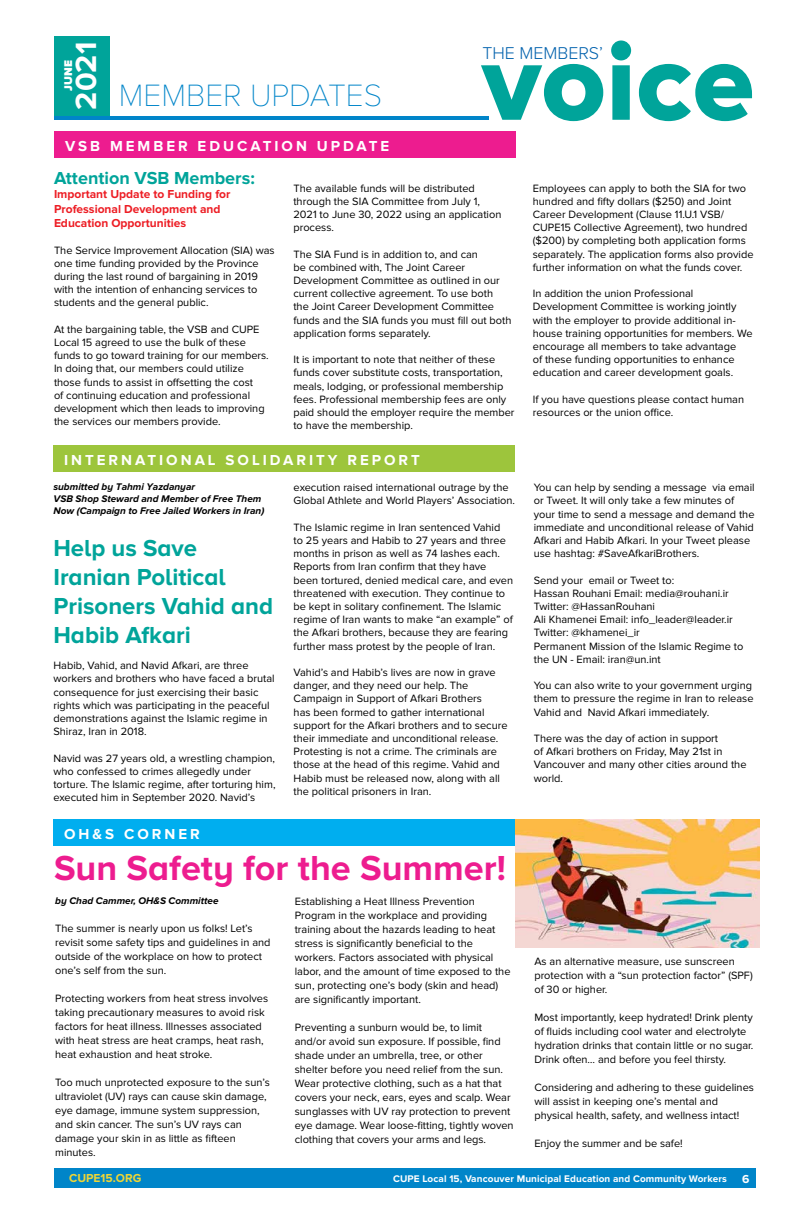
<style>
.page{position:relative;width:810px;height:1224px;background:#fff}
.page>*{position:absolute;margin:0;border:0;box-sizing:border-box;transform-origin:0 0}
.t1{font:112.8px "Proxima Nova A Extrabld";color:#00a49a}
.t2{font:700 36px "Proxima Nova A";color:#ed1c8f}
.t3{font:100 32px "Proxima Nova A";color:#0085c9}
.t4{font:700 30.3px "Proxima Nova A";color:#fff}
.t5{font:700 24px/28.8px "Proxima Nova A";color:#00a49a}
.t6{font:700 18px "Proxima Nova";color:#00a49a}
.t7{font:300 17.7px "Proxima Nova A";color:#0061ad}
.t8{font:700 15px "Proxima Nova A";letter-spacing:.2em;color:#fff}
.t9{font:700 12px/14.4px "Proxima Nova";color:#ed1d24}
.t10{font:700 12px "Proxima Nova";color:#eed636}
.t11{font:700 12px "Proxima Nova A";color:#fff}
.t12{font:900 11.6px "Proxima Nova A";color:#fff}
.t13{font:11px/13.2px "Proxima Nova";color:#000}
.t14{font:italic 700 10px/12px "Proxima Nova A";color:#000}
.t15{font:700 10px "Proxima Nova";letter-spacing:.01em;color:#fff}
</style>
<div class="page">
<div style="left:54px;top:36px;width:55px;height:82px;background:#00a49a"></div>
<div style="left:54px;top:1169px;width:702px;height:19px;background:#0085c9"></div>
<hr style="left:54px;top:116px;width:435px;height:4px;background:#0085c9">
<div style="left:53px;top:819px;width:462px;height:27px;background:#00aeef"></div>
<div style="left:53px;top:445px;width:462px;height:27px;background:#9dc53c"></div>
<div style="left:54px;top:132px;width:462px;height:26px;background:#ed1c8f"></div>
<img style="left:515px;top:819px;width:245px;height:128px">
<h1 class="t1" style="left:482px;top:17px;width:274px">voice</h1>
<h3 class="t4" style="left:69px;top:110px;width:69px;rotate:-90deg">2021</h3>
<h3 class="t7" style="left:482px;top:43px;width:122px">THE MEMBERS’</h3>
<p class="t12" style="left:61px;top:91px;width:32px;rotate:-90deg">JUNE</p>
<h3 class="t3" style="left:119px;top:78px;width:265px">MEMBER UPDATES</h3>
<h3 class="t8" style="left:65px;top:137px;width:326px">VSB MEMBER EDUCATION UPDATE</h3>
<h3 class="t6" style="left:54px;top:168px;width:202px">Attention VSB Members:</h3>
<p class="t9" style="left:54px;top:187px;width:178px">Important Update to Funding for<br>Professional Development and<br>Education Opportunities</p>
<p class="t13" style="left:54px;top:243px;width:222px">The Service Improvement Allocation (SIA) was one time funding provided by the Province during the last round of bargaining in 2019 with the intention of enhancing services to students and the general public.</p>
<p class="t13" style="left:54px;top:323px;width:216px">At the bargaining table, the VSB and CUPE Local 15 agreed to use the bulk of these funds to go toward training for our members.<br>In doing that, our members could utilize those funds to assist in offsetting the cost<br>of continuing education and professional development which then leads to improving the services our members provide.</p>
<p class="t13" style="left:293px;top:182px;width:210px">The available funds will be distributed through the SIA Committee from July 1,<br>2021 to June 30, 2022 using an application process.</p>
<p class="t13" style="left:293px;top:248px;width:219px">The SIA Fund is in addition to, and can<br>be combined with, The Joint Career Development Committee as outlined in our current collective agreement. To use both<br>the Joint Career Development Committee funds and the SIA funds you must fill out both application forms separately.</p>
<p class="t13" style="left:293px;top:353px;width:223px">It is important to note that neither of these funds cover substitute costs, transportation, meals, lodging, or professional membership fees. Professional membership fees are only paid should the employer require the member to have the membership.</p>
<h3 class="t8" style="left:64px;top:451px;width:357px">INTERNATIONAL SOLIDARITY REPORT</h3>
<p class="t14" style="left:53px;top:481px;width:212px">submitted by Tahmi Yazdanyar<br>VSB Shop Steward and Member of Free Them<br>Now (Campaign to Free Jailed Workers in Iran)</p>
<h3 class="t5" style="left:53px;top:534px;width:221px">Help us Save<br>Iranian Political<br>Prisoners Vahid and<br>Habib Afkari</h3>
<p class="t13" style="left:53px;top:659px;width:223px">Habib, Vahid, and Navid Afkari, are three workers and brothers who have faced a brutal consequence for just exercising their basic rights which was participating in the peaceful demonstrations against the Islamic regime in Shiraz, Iran in 2018.</p>
<p class="t13" style="left:53px;top:752px;width:224px">Navid was 27 years old, a wrestling champion, who confessed to crimes allegedly under torture. The Islamic regime, after torturing him, executed him in September 2020. Navid’s</p>
<h3 class="t8" style="left:64px;top:825px;width:137px">OH&amp;S CORNER</h3>
<p class="t13" style="left:294px;top:481px;width:223px">execution raised international outrage by the<br>Global Athlete and World Players’ Association.</p>
<p class="t13" style="left:294px;top:521px;width:221px">The Islamic regime in Iran sentenced Vahid<br>to 25 years and Habib to 27 years and three months in prison as well as 74 lashes each.<br>Reports from Iran confirm that they have been tortured, denied medical care, and even threatened with execution. They continue to be kept in solitary confinement. The Islamic regime of Iran wants to make “an example” of the Afkari brothers, because they are fearing further mass protest by the people of Iran.</p>
<p class="t13" style="left:294px;top:666px;width:215px">Vahid’s and Habib’s lives are now in grave danger, and they need our help. The Campaign in Support of Afkari Brothers<br>has been formed to gather international support for the Afkari brothers and to secure their immediate and unconditional release.<br>Protesting is not a crime. The criminals are those at the head of this regime. Vahid and Habib must be released now, along with all the political prisoners in Iran.</p>
<h2 class="t2" style="left:54px;top:848px;width:453px">Sun Safety for the Summer!</h2>
<p class="t14" style="left:55px;top:895px;width:165px">by Chad Cammer, OH&amp;S Committee</p>
<p class="t13" style="left:55px;top:922px;width:217px;line-height:14px">The summer is nearly upon us folks! Let’s revisit some safety tips and guidelines in and outside of the workplace on how to protect one’s self from the sun.</p>
<p class="t13" style="left:55px;top:992px;width:215px;line-height:14px">Protecting workers from heat stress involves taking precautionary measures to avoid risk factors for heat illness. Illnesses associated with heat stress are heat cramps, heat rash, heat exhaustion and heat stroke.</p>
<p class="t13" style="left:55px;top:1076px;width:216px;line-height:14px">Too much unprotected exposure to the sun’s ultraviolet (UV) rays can cause skin damage, eye damage, immune system suppression, and skin cancer. The sun’s UV rays can damage your skin in as little as fifteen minutes.</p>
<p class="t13" style="left:295px;top:895px;width:217px;line-height:14px">Establishing a Heat Illness Prevention Program in the workplace and providing training about the hazards leading to heat stress is significantly beneficial to the workers. Factors associated with physical labor, and the amount of time exposed to the sun, protecting one’s body (skin and head) are significantly important.</p>
<p class="t13" style="left:295px;top:1021px;width:220px;line-height:14px">Preventing a sunburn would be, to limit and/or avoid sun exposure. If possible, find shade under an umbrella, tree, or other shelter before you need relief from the sun.<br>Wear protective clothing, such as a hat that covers your neck, ears, eyes and scalp. Wear sunglasses with UV ray protection to prevent eye damage. Wear loose-fitting, tightly woven clothing that covers your arms and legs.</p>
<p class="t13" style="left:533px;top:182px;width:222px">Employees can apply to both the SIA for two hundred and fifty dollars ($250) and Joint Career Development (Clause 11.U.1 VSB/ CUPE15 Collective Agreement), two hundred ($200) by completing both application forms separately. The application forms also provide further information on what the funds cover.</p>
<p class="t13" style="left:533px;top:287px;width:221px">In addition the union Professional Development Committee is working jointly with the employer to provide additional in&shy;house training opportunities for members. We encourage all members to take advantage<br>of these funding opportunities to enhance education and career development goals.</p>
<p class="t13" style="left:533px;top:393px;width:213px">If you have questions please contact human resources or the union office.</p>
<p class="t13" style="left:534px;top:481px;width:222px">You can help by sending a message via email or Tweet. It will only take a few minutes of your time to send a message and demand the immediate and unconditional release of Vahid Afkari and Habib Afkari. In your Tweet please use hashtag: #SaveAfkariBrothers.</p>
<p class="t13" style="left:534px;top:574px;width:211px">Send your email or Tweet to:<br>Hassan Rouhani Email: media@rouhani.ir Twitter: @HassanRouhani<br>Ali Khamenei Email: info_leader@leader.ir Twitter: @khamenei_ir<br>Permanent Mission of the Islamic Regime to the UN - Email: iran@un.int</p>
<p class="t13" style="left:534px;top:679px;width:221px">You can also write to your government urging them to pressure the regime in Iran to release<br>Vahid and Navid Afkari immediately.</p>
<p class="t13" style="left:534px;top:732px;width:214px">There was the day of action in support<br>of Afkari brothers on Friday, May 21st in<br>Vancouver and many other cities around the world.</p>
<p class="t13" style="left:534px;top:955px;width:220px;line-height:14px">As an alternative measure, use sunscreen protection with a “sun protection factor” (SPF) of 30 or higher.</p>
<p class="t13" style="left:534px;top:1011px;width:220px;line-height:14px">Most importantly, keep hydrated! Drink plenty of fluids including cool water and electrolyte hydration drinks that contain little or no sugar.<br>Drink often… and before you feel thirsty.</p>
<p class="t13" style="left:534px;top:1081px;width:221px;line-height:14px">Considering and adhering to these guidelines will assist in keeping one’s mental and physical health, safety, and wellness intact!</p>
<p class="t13" style="left:534px;top:1137px;width:150px">Enjoy the summer and be safe!</p>
<p class="t10" style="left:69px;top:1171px;width:74px">CUPE15.ORG</p>
<p class="t15" style="left:393px;top:1173px;width:335px">CUPE Local 15, Vancouver Municipal Education and Community Workers</p>
<p class="t11" style="left:742px;top:1172px;width:9px">6</p>
</div>
